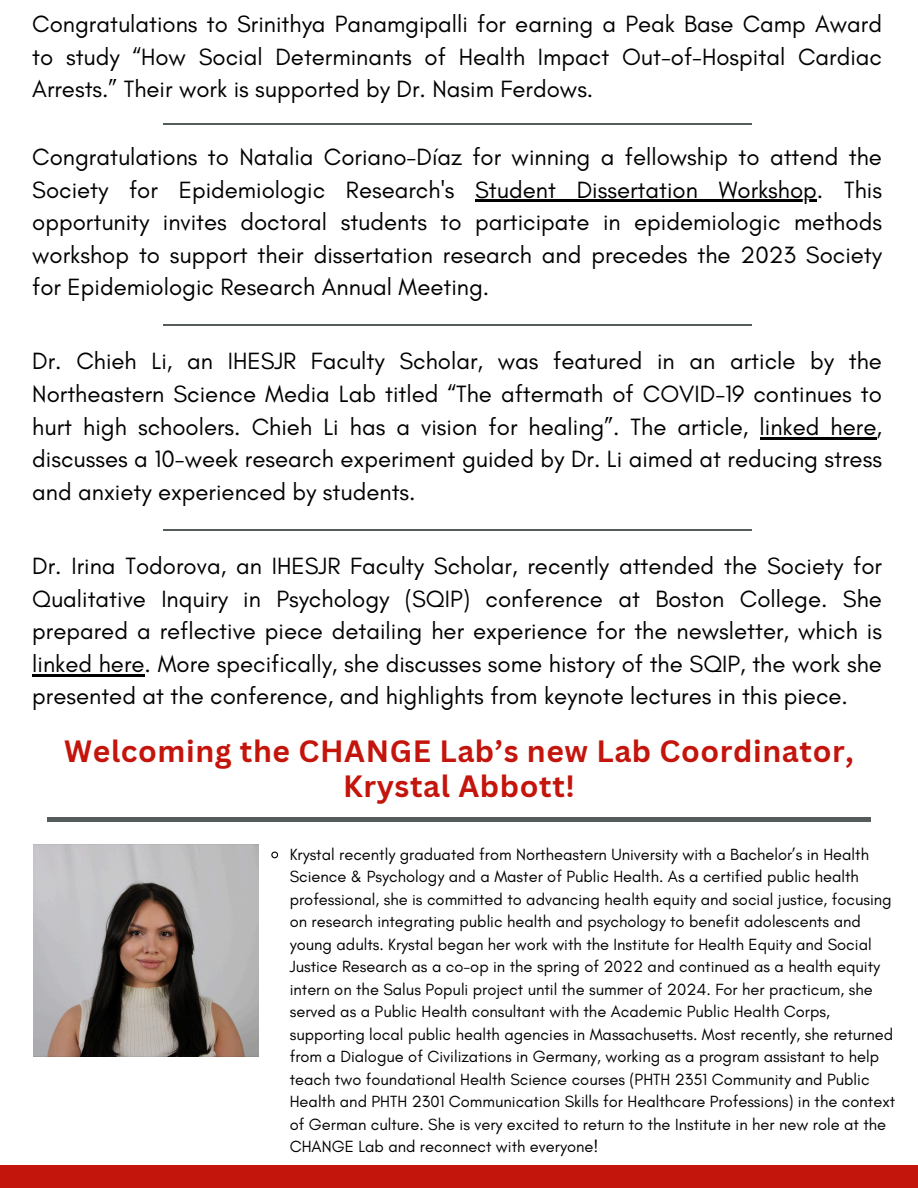
<style>
.page{position:relative;width:918px;height:1188px;background:#fff}
.page>*{position:absolute;margin:0;border:0;box-sizing:border-box;transform-origin:0 0}
.t1{font:700 30px/34.8px "Canva Sans";letter-spacing:.02em;color:#c4150c;text-align:center}
.t2{font:24px/32.7px "Glacial Indifference";color:#000;text-align:justify}
.t3{font:16.5px/22.5px "Glacial Indifference";color:#000}
</style>
<div class="page">
<div style="left:0;top:1165px;width:918px;height:23px;background:#c4150c"></div>
<hr style="left:475px;top:200px;width:342px;height:2px;background:#000">
<hr style="left:760px;top:437px;width:116px;height:2px;background:#000">
<hr style="left:163px;top:325px;width:588px;height:1px;background:#565b5b">
<hr style="left:32px;top:674px;width:113px;height:2px;background:#000">
<hr style="left:163px;top:529px;width:588px;height:1px;background:#565b5b">
<div style="left:47px;top:817px;width:824px;height:5px;background:#565b5b"></div>
<img style="left:33px;top:845px;width:225px;height:211px">
<svg style="left:271px;top:851px;width:8px;height:8px"></svg>
<hr style="left:163px;top:123px;width:588px;height:1px;background:#565b5b">
<p class="t2" style="left:32px;top:7px;width:851px">Congratulations to Srinithya Panamgipalli for earning a Peak Base Camp Award to study “How Social Determinants of Health Impact Out-of-Hospital Cardiac Arrests.” Their work is supported by Dr. Nasim Ferdows.</p>
<h2 class="t2" style="left:32px;top:140px;width:851px">Congratulations to Natalia Coriano-Díaz for winning a fellowship to attend the<br>Society for Epidemiologic Research's</h2>
<h2 class="t2" style="left:32px;top:173px;width:851px;text-indent:443px">Student Dissertation Workshop. This opportunity invites doctoral students to participate in epidemiologic methods workshop to support their dissertation research and precedes the 2023 Society for Epidemiologic Research Annual Meeting.</h2>
<h2 class="t2" style="left:32px;top:345px;width:851px">Dr. Chieh Li, an IHESJR Faculty Scholar, was featured in an article by the Northeastern Science Media Lab titled “The aftermath of COVID-19 continues to hurt high schoolers. Chieh Li has a vision for healing”. The article, linked here, discusses a 10-week research experiment guided by Dr. Li aimed at reducing stress and anxiety experienced by students.</h2>
<h2 class="t2" style="left:32px;top:549px;width:851px">Dr. Irina Todorova, an IHESJR Faculty Scholar, recently attended the Society for Qualitative Inquiry in Psychology (SQIP) conference at Boston College. She prepared a reflective piece detailing her experience for the newsletter, which is linked here. More specifically, she discusses some history of the SQIP, the work she presented at the conference, and highlights from keynote lectures in this piece.</h2>
<p class="t1" style="left:64px;top:733px;width:791px">Welcoming the CHANGE Lab’s new Lab Coordinator,<br>Krystal Abbott!</p>
<p class="t3" style="left:290px;top:843px;width:607px">Krystal recently graduated from Northeastern University with a Bachelor’s in Health Science &amp; Psychology and a Master of Public Health. As a certified public health professional, she is committed to advancing health equity and social justice, focusing on research integrating public health and psychology to benefit adolescents and young adults. Krystal began her work with the Institute for Health Equity and Social Justice Research as a co-op in the spring of 2022 and continued as a health equity intern on the Salus Populi project until the summer of 2024. For her practicum, she served as a Public Health consultant with the Academic Public Health Corps, supporting local public health agencies in Massachusetts. Most recently, she returned from a Dialogue of Civilizations in Germany, working as a program assistant to help teach two foundational Health Science courses (PHTH 2351 Community and Public Health and PHTH 2301 Communication Skills for Healthcare Professions) in the context of German culture. She is very excited to return to the Institute in her new role at the CHANGE Lab and reconnect with everyone!</p>
</div>
